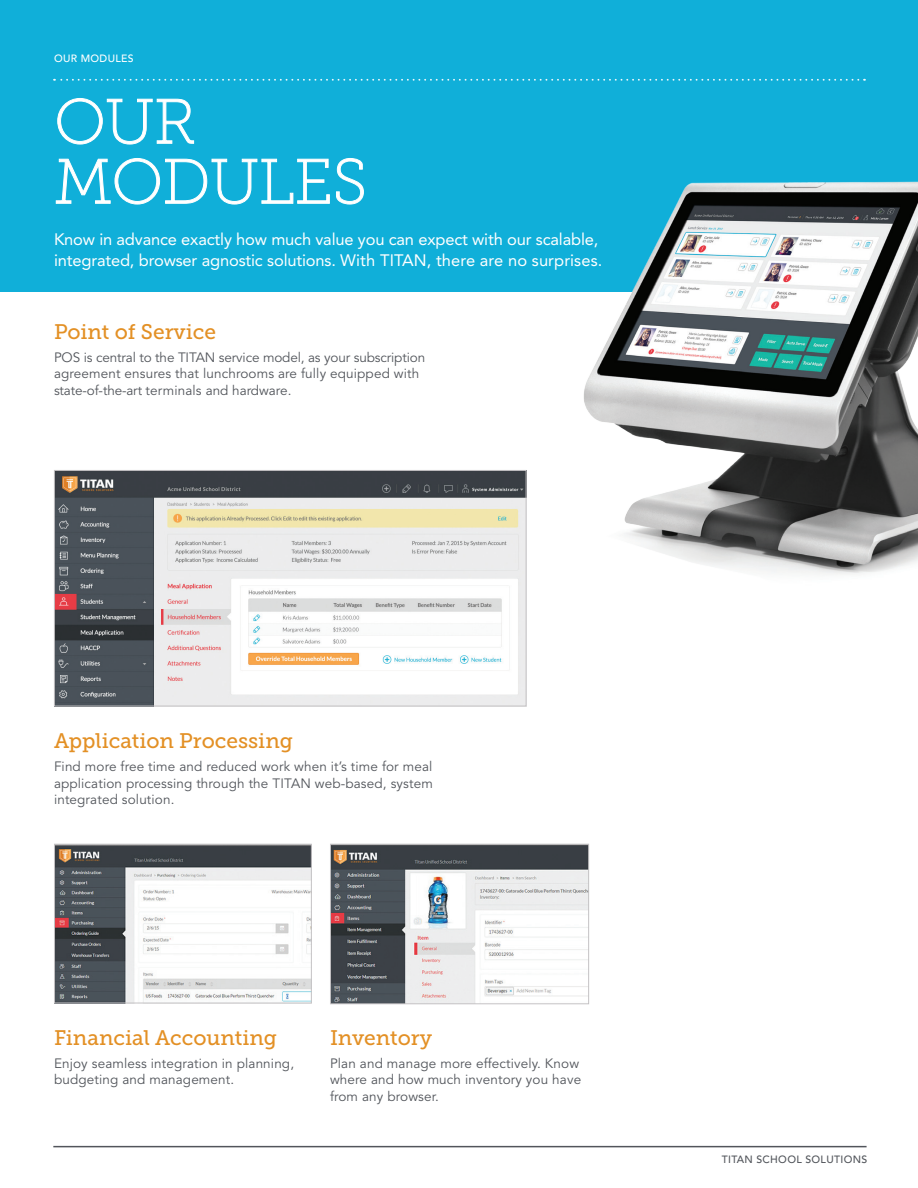
<style>
.page{position:relative;width:918px;height:1188px;background:#fff}
.page>*{position:absolute;margin:0;border:0;box-sizing:border-box;transform-origin:0 0}
.t1{font:63px/60px "Museo Slab 100";letter-spacing:-.015em;color:#fff}
.t2{font:21px "Museo Slab 500";color:#e39025}
.t3{font:16.5px/21px "Avenir";letter-spacing:-.01em;color:#fff}
.t4{font:13.5px/16.5px "Avenir";letter-spacing:.01em;color:#52555b}
.t5{font:13.5px/16.5px "Avenir";letter-spacing:-.01em;color:#52555b}
.t6{font:500 10.5px "Avenir";letter-spacing:.03em;color:#52555b}
.t7{font:500 10.5px "Avenir";letter-spacing:.03em;color:#fff}
</style>
<div class="page">
<img style="left:56px;top:472px;width:469px;height:232px">
<div style="left:54px;top:470px;width:473px;height:236px;border:1px solid #c4c2c4"></div>
<img style="left:56px;top:846px;width:254px;height:155px">
<div style="left:54px;top:844px;width:258px;height:159px;border:1px solid #c4c2c4"></div>
<img style="left:332px;top:846px;width:255px;height:156px">
<div style="left:330px;top:844px;width:259px;height:160px;border:1px solid #c4c2c4"></div>
<div style="left:0;top:0;width:918px;height:292px;background:#10afd9"></div>
<svg style="left:57px;top:98px;width:137px;height:46px"></svg>
<svg style="left:56px;top:158px;width:274px;height:46px"></svg>
<svg style="left:336px;top:158px;width:28px;height:46px"></svg>
<img style="left:584px;top:182px;width:334px;height:392px">
<hr style="left:53px;top:1146px;width:814px;height:1px;background:#52555b">
<svg style="left:54px;top:79px;width:804px;height:2px"></svg>
<p class="t7" style="left:54px;top:52px;width:81px">OUR MODULES</p>
<p class="t1" style="left:54px;top:92px;width:315px">OUR<br>MODULES</p>
<p class="t3" style="left:54px;top:228px;width:550px">Know in advance exactly how much value you can expect with our scalable, integrated, browser agnostic solutions. With TITAN, there are no surprises.</p>
<p class="t2" style="left:54px;top:320px;width:164px">Point of Service</p>
<p class="t5" style="left:54px;top:349px;width:373px">POS is central to the TITAN service model, as your subscription agreement ensures that lunchrooms are fully equipped with state-of-the-art terminals and hardware.</p>
<p class="t2" style="left:54px;top:729px;width:240px">Application Processing</p>
<p class="t4" style="left:54px;top:759px;width:380px;text-align:justify">Find more free time and reduced work when it’s time for meal application processing through the TITAN web-based, system integrated solution.</p>
<p class="t2" style="left:54px;top:1026px;width:225px">Financial Accounting</p>
<p class="t4" style="left:54px;top:1055px;width:242px">Enjoy seamless integration in planning, budgeting and management.</p>
<p class="t2" style="left:330px;top:1026px;width:104px">Inventory</p>
<p class="t4" style="left:330px;top:1055px;width:253px">Plan and manage more effectively. Know where and how much inventory you have from any browser.</p>
<p class="t6" style="left:722px;top:1153px;width:147px">TITAN SCHOOL SOLUTIONS</p>
</div>
